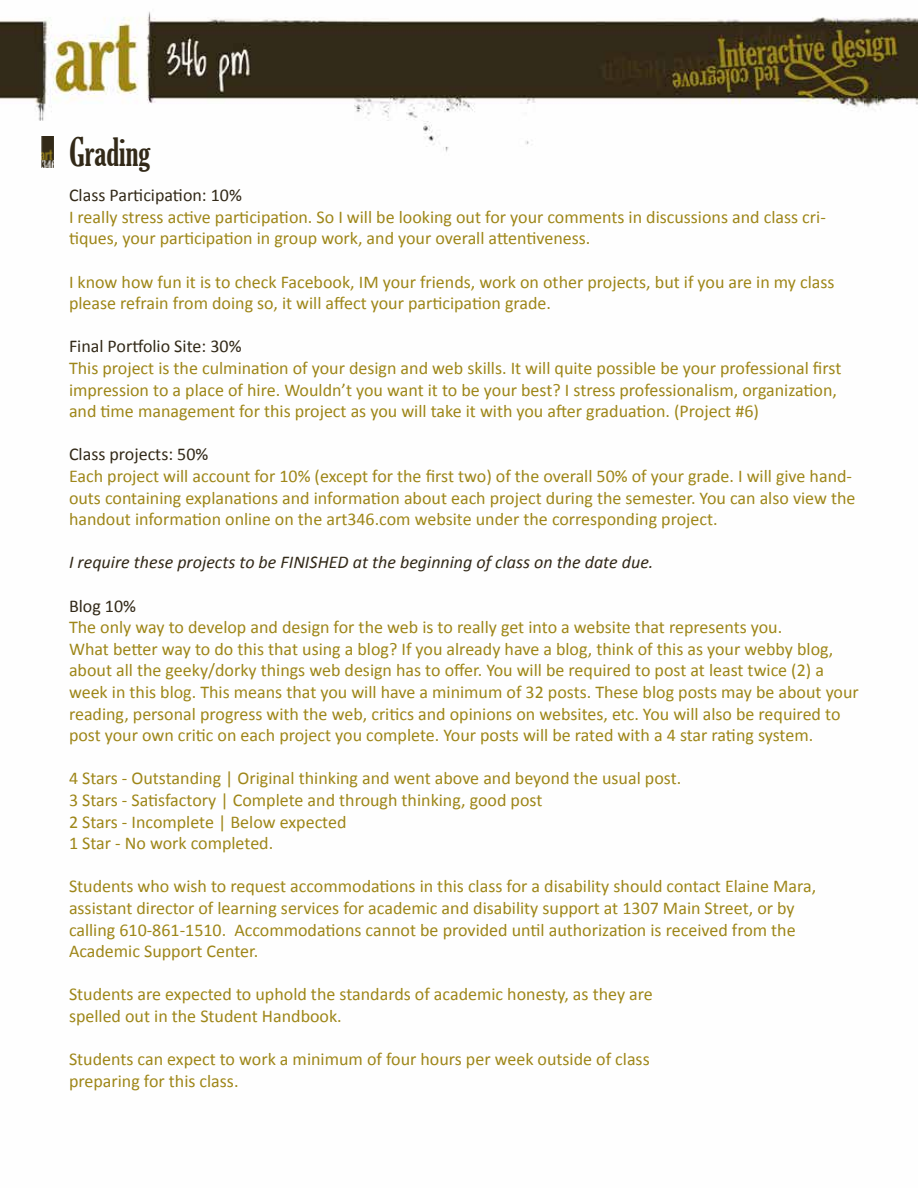
<style>
.page{position:relative;width:918px;height:1188px;background:#fff}
.page>*{position:absolute;margin:0;border:0;box-sizing:border-box;transform-origin:0 0}
.t1{font:extra-condensed 37.5px "Gloucester";color:#322918}
.t2{font:18px/21.6px "Calibri";color:#9e8618}
.t3{font:18px "Calibri";color:#322918}
.t4{font:italic 18px "Calibri";color:#322918}
</style>
<div class="page">
<img style="left:0;top:11px;width:918px;height:141px">
<img style="left:41px;top:136px;width:13px;height:32px">
<h1 class="t1" style="left:69px;top:130px;width:84px">Grading</h1>
<p class="t3" style="left:69px;top:184px;width:174px">Class Participation: 10%</p>
<p class="t2" style="left:69px;top:206px;width:758px">I really stress active participation. So I will be looking out for your comments in discussions and class cri&shy;tiques, your participation in group work, and your overall attentiveness.</p>
<p class="t2" style="left:69px;top:271px;width:767px">I know how fun it is to check Facebook, IM your friends, work on other projects, but if you are in my class please refrain from doing so, it will affect your participation grade.</p>
<p class="t3" style="left:69px;top:335px;width:174px">Final Portfolio Site: 30%</p>
<p class="t2" style="left:69px;top:357px;width:774px">This project is the culmination of your design and web skills. It will quite possible be your professional first impression to a place of hire. Wouldn’t you want it to be your best? I stress professionalism, organization, and time management for this project as you will take it with you after graduation. (Project #6)</p>
<p class="t3" style="left:69px;top:443px;width:141px">Class projects: 50%</p>
<p class="t2" style="left:69px;top:465px;width:788px">Each project will account for 10% (except for the first two) of the overall 50% of your grade. I will give hand&shy;outs containing explanations and information about each project during the semester. You can also view the handout information online on the art346.com website under the corresponding project.</p>
<p class="t4" style="left:69px;top:550px;width:586px">I require these projects to be FINISHED at the beginning of class on the date due.</p>
<p class="t3" style="left:69px;top:594px;width:69px">Blog 10%</p>
<p class="t2" style="left:69px;top:616px;width:791px">The only way to develop and design for the web is to really get into a website that represents you.<br>What better way to do this that using a blog? If you already have a blog, think of this as your webby blog, about all the geeky/dorky things web design has to offer. You will be required to post at least twice (2) a week in this blog. This means that you will have a minimum of 32 posts. These blog posts may be about your reading, personal progress with the web, critics and opinions on websites, etc. You will also be required to post your own critic on each project you complete. Your posts will be rated with a 4 star rating system.</p>
<p class="t2" style="left:69px;top:768px;width:614px">4 Stars - Outstanding | Original thinking and went above and beyond the usual post.<br>3 Stars - Satisfactory | Complete and through thinking, good post<br>2 Stars - Incomplete | Below expected<br>1 Star - No work completed.</p>
<p class="t2" style="left:69px;top:876px;width:749px">Students who wish to request accommodations in this class for a disability should contact Elaine Mara, assistant director of learning services for academic and disability support at 1307 Main Street, or by calling 610-861-1510. Accommodations cannot be provided until authorization is received from the Academic Support Center.</p>
<p class="t2" style="left:69px;top:984px;width:585px">Students are expected to uphold the standards of academic honesty, as they are spelled out in the Student Handbook.</p>
<p class="t2" style="left:69px;top:1048px;width:582px">Students can expect to work a minimum of four hours per week outside of class preparing for this class.</p>
</div>
